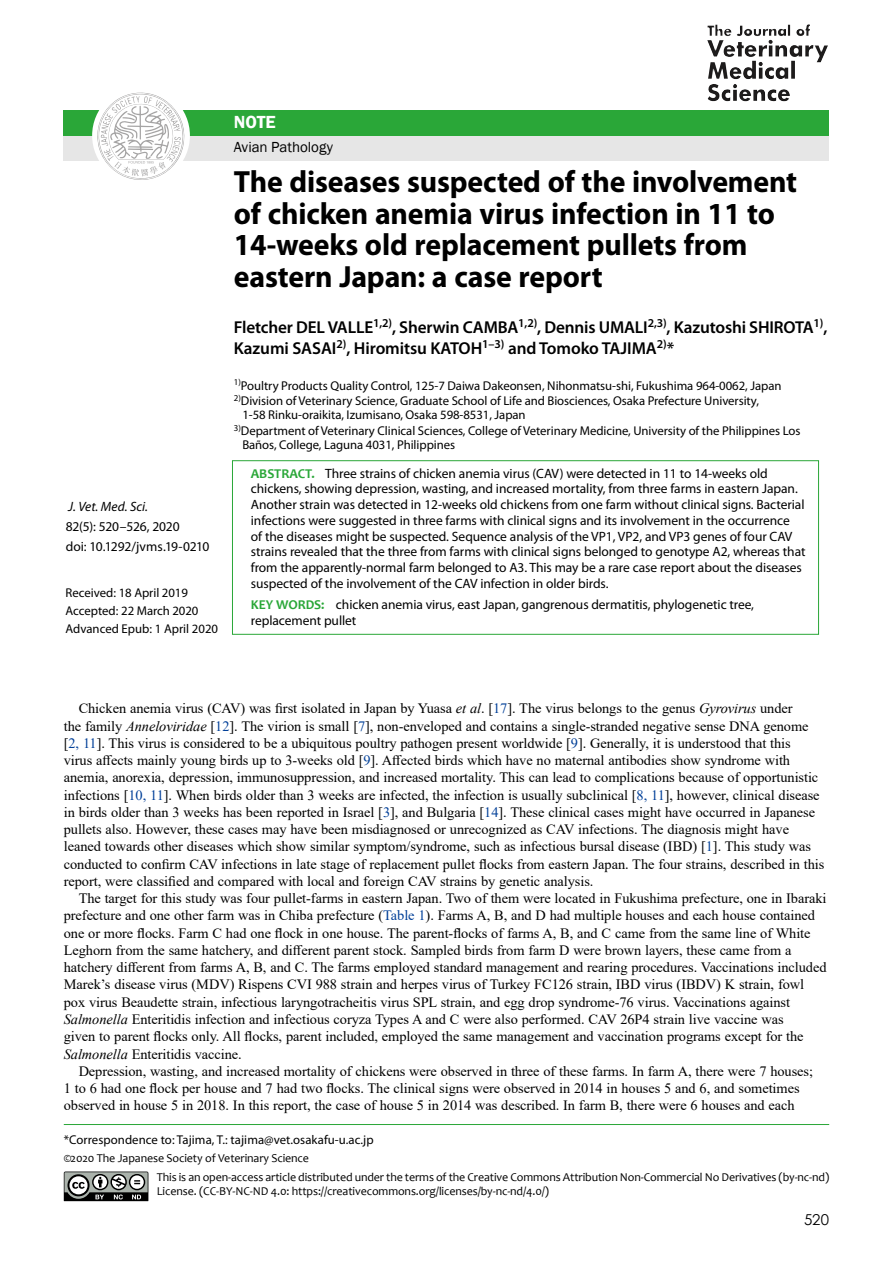
<style>
.page{position:relative;width:893px;height:1263px;background:#fff}
.page>*{position:absolute;margin:0;border:0;box-sizing:border-box;transform-origin:0 0}
.t1{font:700 30.75px/31.5px "Myriad Pro";letter-spacing:-.005em;color:#000}
.t2{font:600 18px "Franklin Gothic";color:#fff}
.t3{font:600 17.25px/21px "Myriad Pro";letter-spacing:-.01em;color:#000}
.t4{font:15px "Franklin Gothic";letter-spacing:-.005em;color:#000}
.t5{font:15px "Century Gothic";color:#000}
.t6{font:14.25px/17.2px "Times New Roman";letter-spacing:-.005em;color:#000}
.t7{font:13.5px/15.8px "Myriad Pro";letter-spacing:-.005em;color:#000}
.t8{font:italic 13.5px "Myriad Pro";color:#000}
.t9{font:12.75px/17.9px "Myriad Pro";letter-spacing:-.005em;color:#000}
.t10{font:12px/20px "Candara";letter-spacing:-.01em;color:#000}
.s1{font-family:"Candara";font-weight:700;color:#2aa738}
.s2{font-style:italic}
.s3{color:#003f98}
</style>
<div class="page">
<hr style="left:64px;top:1124px;width:765px;height:1px;background:#2aa738">
<div style="left:64px;top:136px;width:765px;height:25px;background:#e6e6e6"></div>
<div style="left:64px;top:111px;width:765px;height:25px;background:#2aa738"></div>
<div style="left:92px;top:87px;width:98px;height:97px;background:#fff;border-radius:50%"></div>
<svg style="left:94px;top:92px;width:93px;height:88px"></svg>
<img style="left:707px;top:24px;width:106px;height:33px">
<div style="left:232px;top:460px;width:587px;height:175px;border:1px solid #2aa738"></div>
<svg style="left:64px;top:1171px;width:84px;height:30px"></svg>
<p class="t8" style="left:68px;top:498px;width:81px">J. Vet. Med. Sci.</p>
<p class="t7" style="left:66px;top:516px;width:145px;line-height:20px">82(5): 520–526, 2020<br>doi: 10.1292/jvms.19-0210</p>
<p class="t9" style="left:66px;top:583px;width:154px">Received: 18 April 2019<br>Accepted: 22 March 2020<br>Advanced Epub: 1 April 2020</p>
<p class="t2" style="left:234px;top:111px;width:43px">NOTE</p>
<p class="t4" style="left:234px;top:138px;width:101px">Avian Pathology</p>
<h1 class="t1" style="left:234px;top:165px;width:565px">The diseases suspected of the involvement of chicken anemia virus infection in 11 to 14-weeks old replacement pullets from eastern Japan: a case report</h1>
<p class="t3" style="left:234px;top:316px;width:595px">Fletcher DEL VALLE<sup>1,2)</sup>, Sherwin CAMBA<sup>1,2)</sup>, Dennis UMALI<sup>2,3)</sup>, Kazutoshi SHIROTA<sup>1)</sup>,<br>Kazumi SASAI<sup>2)</sup>, Hiromitsu KATOH<sup>1–3)</sup> and Tomoko TAJIMA<sup>2)</sup>*</p>
<p class="t9" style="left:234px;top:377px;width:549px;line-height:15.6px"><sup>1)</sup>Poultry Products Quality Control, 125-7 Daiwa Dakeonsen, Nihonmatsu-shi, Fukushima 964-0062, Japan<br><sup>2)</sup>Division of Veterinary Science, Graduate School of Life and Biosciences, Osaka Prefecture University,</p>
<p class="t9" style="left:234px;top:407px;width:568px;line-height:15.5px;text-indent:9px">1-58 Rinku-oraikita, Izumisano, Osaka 598-8531, Japan<br><sup>3)</sup>Department of Veterinary Clinical Sciences, College of Veterinary Medicine, University of the Philippines Los</p>
<p class="t9" style="left:242px;top:436px;width:214px">Baños, College, Laguna 4031, Philippines</p>
<p class="t7" style="left:251px;top:465px;width:556px"><span class="s1">ABSTRACT.</span> Three strains of chicken anemia virus (CAV) were detected in 11 to 14-weeks old chickens, showing depression, wasting, and increased mortality, from three farms in eastern Japan.<br>Another strain was detected in 12-weeks old chickens from one farm without clinical signs. Bacterial infections were suggested in three farms with clinical signs and its involvement in the occurrence<br>of the diseases might be suspected. Sequence analysis of the VP1, VP2, and VP3 genes of four CAV strains revealed that the three from farms with clinical signs belonged to genotype A2, whereas that from the apparently-normal farm belonged to A3. This may be a rare case report about the diseases suspected of the involvement of the CAV infection in older birds.</p>
<p class="t7" style="left:251px;top:596px;width:505px;line-height:16.5px"><span class="s1">KEY WORDS:</span> chicken anemia virus, east Japan, gangrenous dermatitis, phylogenetic tree, replacement pullet</p>
<p class="t6" style="left:64px;top:699px;width:762px;text-indent:15px">Chicken anemia virus (CAV) was first isolated in Japan by Yuasa <span class="s2">et al</span>. [<span class="s3">17</span>]. The virus belongs to the genus <span class="s2">Gyrovirus</span> under<br>the family <span class="s2">Anneloviridae</span> [<span class="s3">12</span>]. The virion is small [<span class="s3">7</span>], non-enveloped and contains a single-stranded negative sense DNA genome [<span class="s3">2, 11</span>]. This virus is considered to be a ubiquitous poultry pathogen present worldwide [<span class="s3">9</span>]. Generally, it is understood that this<br>virus affects mainly young birds up to 3-weeks old [<span class="s3">9</span>]. Affected birds which have no maternal antibodies show syndrome with anemia, anorexia, depression, immunosuppression, and increased mortality. This can lead to complications because of opportunistic infections [<span class="s3">10, 11</span>]. When birds older than 3 weeks are infected, the infection is usually subclinical [<span class="s3">8, 11</span>], however, clinical disease in birds older than 3 weeks has been reported in Israel [<span class="s3">3</span>], and Bulgaria [<span class="s3">14</span>]. These clinical cases might have occurred in Japanese pullets also. However, these cases may have been misdiagnosed or unrecognized as CAV infections. The diagnosis might have leaned towards other diseases which show similar symptom/syndrome, such as infectious bursal disease (IBD) [<span class="s3">1</span>]. This study was conducted to confirm CAV infections in late stage of replacement pullet flocks from eastern Japan. The four strains, described in this report, were classified and compared with local and foreign CAV strains by genetic analysis.</p>
<p class="t6" style="left:64px;top:889px;width:764px;text-indent:15px">The target for this study was four pullet-farms in eastern Japan. Two of them were located in Fukushima prefecture, one in Ibaraki prefecture and one other farm was in Chiba prefecture (<span class="s3">Table 1</span>). Farms A, B, and D had multiple houses and each house contained one or more flocks. Farm C had one flock in one house. The parent-flocks of farms A, B, and C came from the same line of White Leghorn from the same hatchery, and different parent stock. Sampled birds from farm D were brown layers, these came from a hatchery different from farms A, B, and C. The farms employed standard management and rearing procedures. Vaccinations included Marek’s disease virus (MDV) Rispens CVI 988 strain and herpes virus of Turkey FC126 strain, IBD virus (IBDV) K strain, fowl pox virus Beaudette strain, infectious laryngotracheitis virus SPL strain, and egg drop syndrome-76 virus. Vaccinations against <span class="s2">Salmonella</span> Enteritidis infection and infectious coryza Types A and C were also performed. CAV 26P4 strain live vaccine was<br>given to parent flocks only. All flocks, parent included, employed the same management and vaccination programs except for the <span class="s2">Salmonella</span> Enteritidis vaccine.</p>
<p class="t6" style="left:64px;top:1062px;width:751px;text-indent:15px">Depression, wasting, and increased mortality of chickens were observed in three of these farms. In farm A, there were 7 houses;<br>1 to 6 had one flock per house and 7 had two flocks. The clinical signs were observed in 2014 in houses 5 and 6, and sometimes observed in house 5 in 2018. In this report, the case of house 5 in 2014 was described. In farm B, there were 6 houses and each</p>
<p class="t9" style="left:64px;top:1130px;width:311px">*Correspondence to: Tajima, T.: tajima@vet.osakafu-u.ac.jp</p>
<p class="t10" style="left:157px;top:1147px;width:674px;text-indent:-93px">©2020 The Japanese Society of Veterinary Science<br>This is an open-access article distributed under the terms of the Creative Commons Attribution Non-Commercial No Derivatives (by-nc-nd)</p>
<p class="t10" style="left:157px;top:1181px;width:394px">License. (CC-BY-NC-ND 4.0: https://creativecommons.org/licenses/by-nc-nd/4.0/)</p>
<p class="t5" style="left:804px;top:1209px;width:27px">520</p>
</div>
